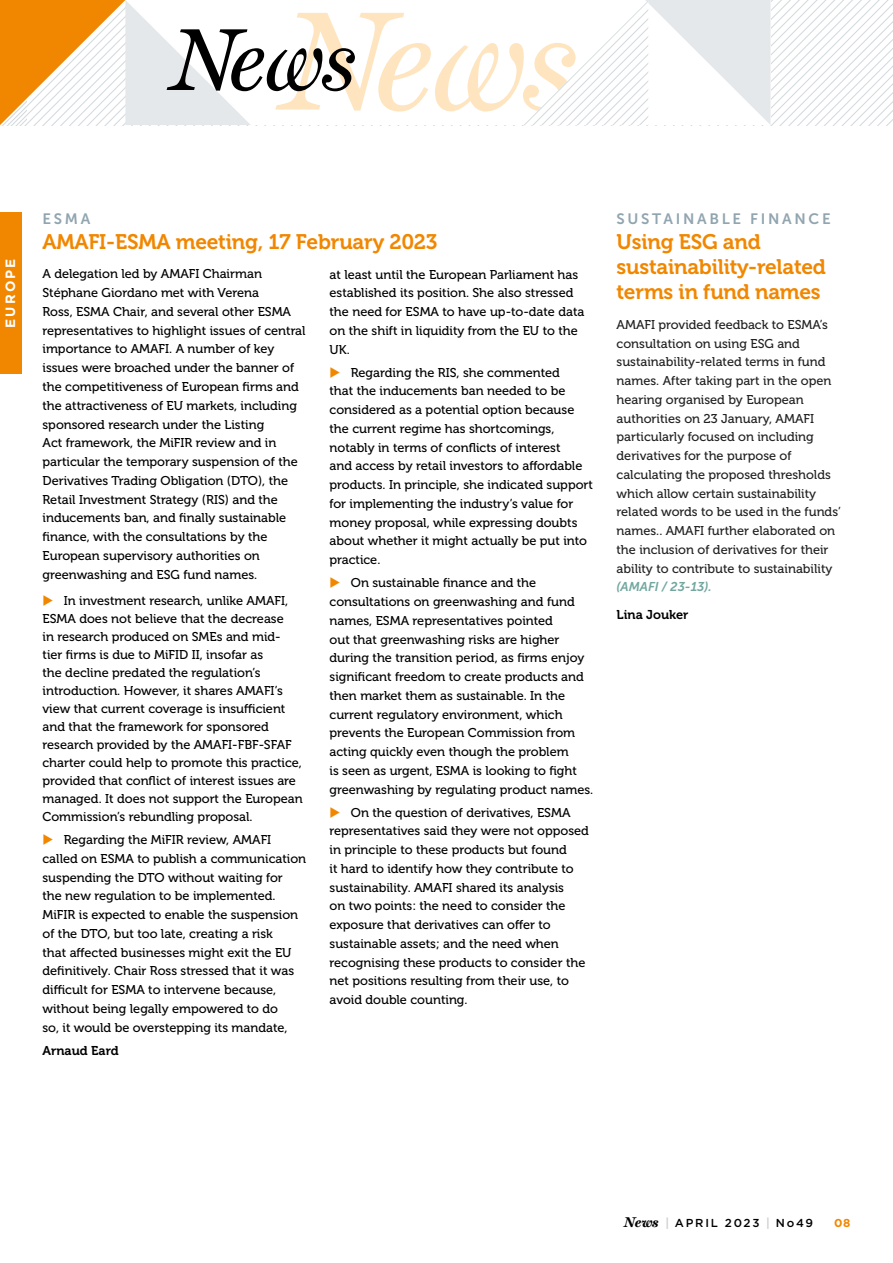
<style>
.page{position:relative;width:893px;height:1263px;background:#fff}
.page>*{position:absolute;margin:0;border:0;box-sizing:border-box;transform-origin:0 0}
.t1{font:21px/25.2px "Museo For Dell 700";letter-spacing:-.01em;color:#f18700}
.t2{font:15px "Museo Sans For Dell 700";letter-spacing:.18em;color:#91a5b0}
.t3{font:700 13.5px "Gotham";letter-spacing:.16em;color:#fff}
.t4{font:12.75px/18.8px "Museo For Dell 500";color:#000}
.t5{font:12.75px/18.8px "Museo For Dell 500";color:#222}
.t6{font:12.75px "Museo For Dell 700";color:#000}
.t7{font:italic 12.75px "Museo Sans 700";color:#72a7a0}
.t8{font:500 11.55px "Gotham";letter-spacing:.15em;color:#000}
.t9{font:700 11.55px "Gotham";color:#f18700}
.s1{font-family:"Miller Text";font-weight:700;font-style:italic;font-size:14.25px}
.s2{font-family:"Museo For Dell 700";font-weight:400;font-size:12px;color:#d0d0d0}
</style>
<div class="page">
<svg style="left:0;top:0;width:893px;height:125px"></svg>
<div style="left:0;top:213px;width:21px;height:161px;background:#f18700"></div>
<p class="t3" style="left:1px;top:328px;width:71px;rotate:-90deg">EUROPE</p>
<p class="t2" style="left:43px;top:210px;width:49px">ESMA</p>
<h1 class="t1" style="left:43px;top:229px;width:396px">AMAFI-ESMA meeting, 17 February 2023</h1>
<p class="t4" style="left:43px;top:265px;width:265px">A delegation led by AMAFI Chairman Stéphane Giordano met with Verena<br>Ross, ESMA Chair, and several other ESMA representatives to highlight issues of central importance to AMAFI. A number of key issues were broached under the banner of the competitiveness of European firms and the attractiveness of EU markets, including sponsored research under the Listing<br>Act framework, the MiFIR review and in particular the temporary suspension of the Derivatives Trading Obligation (DTO), the Retail Investment Strategy (RIS) and the inducements ban, and finally sustainable finance, with the consultations by the European supervisory authorities on greenwashing and ESG fund names.</p>
<p class="t4" style="left:43px;top:592px;width:262px;line-height:18px;text-indent:21px">In investment research, unlike AMAFI, ESMA does not believe that the decrease<br>in research produced on SMEs and mid&shy;tier firms is due to MiFID II, insofar as<br>the decline predated the regulation’s introduction. However, it shares AMAFI’s view that current coverage is insufficient and that the framework for sponsored research provided by the AMAFI-FBF-SFAF charter could help to promote this practice, provided that conflict of interest issues are managed. It does not support the European Commission’s rebundling proposal.</p>
<p class="t4" style="left:43px;top:831px;width:265px;text-indent:21px">Regarding the MiFIR review, AMAFI called on ESMA to publish a communication suspending the DTO without waiting for<br>the new regulation to be implemented.<br>MiFIR is expected to enable the suspension of the DTO, but too late, creating a risk<br>that affected businesses might exit the EU definitively. Chair Ross stressed that it was difficult for ESMA to intervene because, without being legally empowered to do<br>so, it would be overstepping its mandate,</p>
<p class="t4" style="left:330px;top:265px;width:256px">at least until the European Parliament has established its position. She also stressed the need for ESMA to have up-to-date data on the shift in liquidity from the EU to the UK.</p>
<p class="t4" style="left:330px;top:363px;width:265px;text-indent:21px">Regarding the RIS, she commented<br>that the inducements ban needed to be considered as a potential option because the current regime has shortcomings, notably in terms of conflicts of interest<br>and access by retail investors to affordable products. In principle, she indicated support for implementing the industry’s value for money proposal, while expressing doubts about whether it might actually be put into practice.</p>
<p class="t4" style="left:330px;top:574px;width:265px;text-indent:21px">On sustainable finance and the consultations on greenwashing and fund names, ESMA representatives pointed<br>out that greenwashing risks are higher during the transition period, as firms enjoy significant freedom to create products and then market them as sustainable. In the current regulatory environment, which prevents the European Commission from acting quickly even though the problem<br>is seen as urgent, ESMA is looking to fight greenwashing by regulating product names.</p>
<p class="t4" style="left:330px;top:803px;width:261px;text-indent:21px">On the question of derivatives, ESMA representatives said they were not opposed in principle to these products but found<br>it hard to identify how they contribute to sustainability. AMAFI shared its analysis<br>on two points: the need to consider the exposure that derivatives can offer to sustainable assets; and the need when recognising these products to consider the net positions resulting from their use, to avoid double counting.</p>
<p class="t6" style="left:43px;top:1043px;width:78px">Arnaud Eard</p>
<p class="t2" style="left:617px;top:210px;width:216px">SUSTAINABLE FINANCE</p>
<h1 class="t1" style="left:617px;top:229px;width:211px">Using ESG and sustainability-related terms in fund names</h1>
<p class="t5" style="left:617px;top:315px;width:226px">AMAFI provided feedback to ESMA’s consultation on using ESG and sustainability-related terms in fund names. After taking part in the open hearing organised by European authorities on 23 January, AMAFI particularly focused on including derivatives for the purpose of calculating the proposed thresholds which allow certain sustainability related words to be used in the funds’ names.. AMAFI further elaborated on the inclusion of derivatives for their ability to contribute to sustainability</p>
<p class="t7" style="left:617px;top:580px;width:97px">(AMAFI / 23-13).</p>
<p class="t6" style="left:617px;top:607px;width:73px">Lina Jouker</p>
<p class="t8" style="left:624px;top:1216px;width:190px"><span class="s1">News</span> <span class="s2">|</span> APRIL 2023 <span class="s2">|</span> No49</p>
<p class="t9" style="left:834px;top:1216px;width:18px">08</p>
</div>
